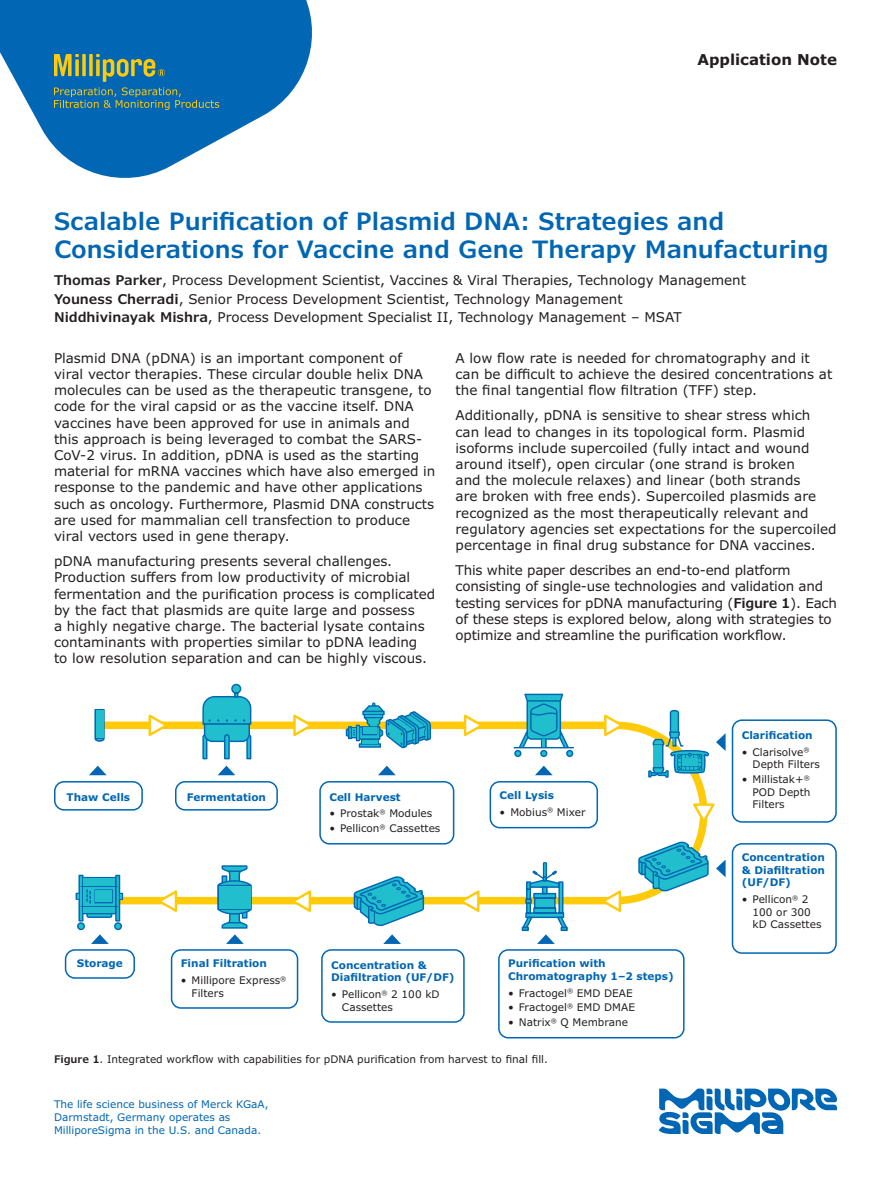
<style>
.page{position:relative;width:891px;height:1188px;background:#fff}
.page>*{position:absolute;margin:0;border:0;box-sizing:border-box;transform-origin:0 0}
.t1{font:600 24px/28.5px "Verdana Pro";color:#0166b3}
.t2{font:700 15px "Verdana Pro";color:#231f20}
.t3{font:13.5px/16.2px "Verdana Pro";color:#231f20}
.t4{font:10.5px/12.6px "Verdana Pro";color:#231f20}
.t5{font:700 10.5px/12.6px "Verdana Pro";color:#0166b3}
.t6{font:10.5px/12.6px "Verdana Pro";color:#0166b3}
.s1{font-weight:600}
</style>
<div class="page">
<svg style="left:0;top:0;width:312px;height:178px;fill:#0166b3"></svg>
<svg style="left:54px;top:54px;width:165px;height:56px;background:#307892"></svg>
<svg style="left:92px;top:721px;width:615px;height:187px"></svg>
<svg style="left:147px;top:714px;width:23px;height:25px"></svg>
<svg style="left:600px;top:887px;width:22px;height:25px"></svg>
<svg style="left:690px;top:802px;width:25px;height:23px"></svg>
<svg style="left:292px;top:714px;width:22px;height:25px"></svg>
<svg style="left:458px;top:887px;width:23px;height:25px"></svg>
<svg style="left:463px;top:714px;width:22px;height:25px"></svg>
<svg style="left:290px;top:887px;width:22px;height:25px"></svg>
<svg style="left:603px;top:714px;width:22px;height:25px"></svg>
<svg style="left:156px;top:887px;width:22px;height:25px"></svg>
<svg style="left:202px;top:683px;width:50px;height:77px"></svg>
<svg style="left:346px;top:702px;width:85px;height:46px"></svg>
<svg style="left:514px;top:694px;width:60px;height:62px"></svg>
<svg style="left:648px;top:710px;width:61px;height:68px"></svg>
<svg style="left:638px;top:842px;width:71px;height:49px"></svg>
<svg style="left:94px;top:709px;width:11px;height:33px"></svg>
<div style="left:96px;top:710px;width:7px;height:28px;background:#21bece"></div>
<svg style="left:354px;top:876px;width:70px;height:50px"></svg>
<div style="left:319px;top:781px;width:135px;height:64px;border:2px solid #0166b3;border-radius:9px"></div>
<div style="left:490px;top:781px;width:108px;height:47px;border:2px solid #0166b3;border-radius:9px"></div>
<div style="left:171px;top:949px;width:127px;height:60px;border:2px solid #0166b3;border-radius:9px"></div>
<div style="left:732px;top:719px;width:105px;height:104px;border:2px solid #0166b3;border-radius:9px"></div>
<div style="left:732px;top:843px;width:105px;height:111px;border:2px solid #0166b3;border-radius:9px"></div>
<div style="left:321px;top:949px;width:144px;height:74px;border:2px solid #0166b3;border-radius:9px"></div>
<div style="left:498px;top:949px;width:187px;height:90px;border:2px solid #0166b3;border-radius:9px"></div>
<svg style="left:378px;top:766px;width:18px;height:9px"></svg>
<svg style="left:383px;top:934px;width:18px;height:10px"></svg>
<svg style="left:535px;top:766px;width:18px;height:9px"></svg>
<svg style="left:521px;top:861px;width:48px;height:83px"></svg>
<svg style="left:218px;top:766px;width:17px;height:9px"></svg>
<svg style="left:217px;top:865px;width:35px;height:79px"></svg>
<svg style="left:89px;top:766px;width:18px;height:9px"></svg>
<svg style="left:76px;top:875px;width:47px;height:69px"></svg>
<div style="left:54px;top:781px;width:89px;height:30px;border:2px solid #0166b3;border-radius:9px"></div>
<div style="left:65px;top:949px;width:70px;height:30px;border:2px solid #0166b3;border-radius:9px"></div>
<div style="left:175px;top:781px;width:103px;height:30px;border:2px solid #0166b3;border-radius:9px"></div>
<svg style="left:716px;top:733px;width:10px;height:18px"></svg>
<svg style="left:716px;top:860px;width:10px;height:17px"></svg>
<svg style="left:659px;top:1089px;width:178px;height:45px"></svg>
<p class="t2" style="left:697px;top:50px;width:141px">Application Note</p>
<h1 class="t1" style="left:54px;top:207px;width:776px">Scalable Purification of Plasmid DNA: Strategies and<br>Considerations for Vaccine and Gene Therapy Manufacturing</h1>
<p class="t3" style="left:54px;top:271px;width:694px;line-height:18.3px"><span class="s1">Thomas Parker</span>, Process Development Scientist, Vaccines &amp; Viral Therapies, Technology Management<br><span class="s1">Youness Cherradi</span>, Senior Process Development Scientist, Technology Management<br><span class="s1">Niddhivinayak Mishra</span>, Process Development Specialist II, Technology Management – MSAT</p>
<p class="t3" style="left:54px;top:350px;width:383px">Plasmid DNA (pDNA) is an important component of<br>viral vector therapies. These circular double helix DNA molecules can be used as the therapeutic transgene, to code for the viral capsid or as the vaccine itself. DNA vaccines have been approved for use in animals and this approach is being leveraged to combat the SARS-CoV-2 virus. In addition, pDNA is used as the starting material for mRNA vaccines which have also emerged in response to the pandemic and have other applications such as oncology. Furthermore, Plasmid DNA constructs are used for mammalian cell transfection to produce viral vectors used in gene therapy.</p>
<p class="t3" style="left:54px;top:553px;width:383px">pDNA manufacturing presents several challenges.<br>Production suffers from low productivity of microbial fermentation and the purification process is complicated by the fact that plasmids are quite large and possess<br>a highly negative charge. The bacterial lysate contains contaminants with properties similar to pDNA leading<br>to low resolution separation and can be highly viscous.</p>
<p class="t3" style="left:456px;top:350px;width:378px">A low flow rate is needed for chromatography and it can be difficult to achieve the desired concentrations at the final tangential flow filtration (TFF) step.</p>
<p class="t3" style="left:456px;top:408px;width:383px">Additionally, pDNA is sensitive to shear stress which can lead to changes in its topological form. Plasmid isoforms include supercoiled (fully intact and wound around itself), open circular (one strand is broken<br>and the molecule relaxes) and linear (both strands<br>are broken with free ends). Supercoiled plasmids are recognized as the most therapeutically relevant and regulatory agencies set expectations for the supercoiled percentage in final drug substance for DNA vaccines.</p>
<p class="t3" style="left:456px;top:562px;width:383px">This white paper describes an end-to-end platform consisting of single-use technologies and validation and testing services for pDNA manufacturing (<span class="s1">Figure 1</span>). Each of these steps is explored below, along with strategies to optimize and streamline the purification workflow.</p>
<p class="t5" style="left:67px;top:791px;width:65px">Thaw Cells</p>
<p class="t5" style="left:77px;top:957px;width:48px">Storage</p>
<p class="t5" style="left:187px;top:791px;width:81px">Fermentation</p>
<p class="t5" style="left:329px;top:791px;width:73px">Cell Harvest</p>
<p class="t4" style="left:329px;top:807px;width:105px">• Prostak<sup>®</sup> Modules</p>
<p class="t4" style="left:329px;top:822px;width:113px">• Pellicon<sup>®</sup> Cassettes</p>
<p class="t5" style="left:500px;top:789px;width:56px">Cell Lysis</p>
<p class="t4" style="left:500px;top:806px;width:87px">• Mobius<sup>®</sup> Mixer</p>
<p class="t5" style="left:181px;top:957px;width:88px">Final Filtration</p>
<p class="t4" style="left:192px;top:974px;width:96px;text-indent:-11px">• Millipore Express<sup>®<br></sup>Filters</p>
<p class="t5" style="left:331px;top:959px;width:125px">Concentration &amp;<br>Diafiltration (UF/DF)</p>
<p class="t4" style="left:342px;top:988px;width:99px;text-indent:-11px">• Pellicon<sup>®</sup> 2 100 kD<br>Cassettes</p>
<p class="t5" style="left:508px;top:957px;width:167px">Purification with<br>Chromatography 1–2 steps)</p>
<p class="t4" style="left:508px;top:987px;width:126px">• Fractogel<sup>®</sup> EMD DEAE</p>
<p class="t4" style="left:508px;top:1002px;width:128px">• Fractogel<sup>®</sup> EMD DMAE</p>
<p class="t4" style="left:508px;top:1016px;width:122px">• Natrix<sup>®</sup> Q Membrane</p>
<p class="t4" style="left:54px;top:1053px;width:495px"><span class="s1">Figure 1</span>. Integrated workflow with capabilities for pDNA purification from harvest to final fill.</p>
<p class="t6" style="left:54px;top:1098px;width:216px">The life science business of Merck KGaA,<br>Darmstadt, Germany operates as<br>MilliporeSigma in the U.S. and Canada.</p>
<p class="t5" style="left:742px;top:729px;width:72px">Clarification</p>
<p class="t4" style="left:753px;top:746px;width:69px;text-indent:-11px">• Clarisolve<sup>®<br></sup>Depth Filters</p>
<p class="t4" style="left:753px;top:773px;width:60px;text-align:justify;text-indent:-11px">• Millistak+<sup>® </sup>POD Depth Filters</p>
<p class="t5" style="left:742px;top:851px;width:85px;text-align:justify">Concentration &amp; Diafiltration (UF/DF)</p>
<p class="t4" style="left:753px;top:893px;width:70px;text-indent:-11px">• Pellicon<sup>®</sup> 2<br>100 or 300 kD Cassettes</p>
</div>
